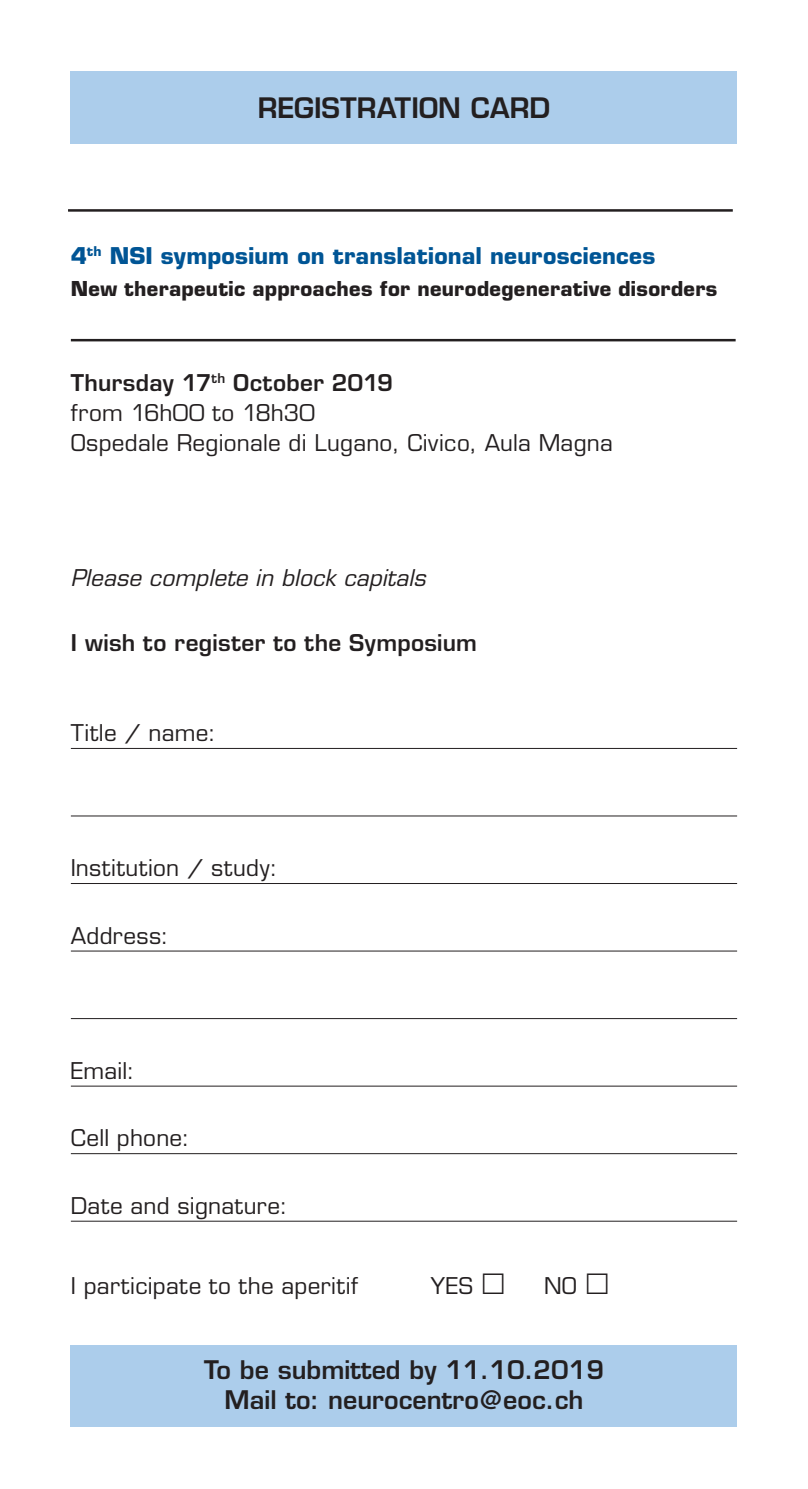
<style>
.page{position:relative;width:808px;height:1489px;background:#fff}
.page>*{position:absolute;margin:0;border:0;box-sizing:border-box;transform-origin:0 0}
.t1{font:600 27.5px "Eurostile LT Std";letter-spacing:-.005em;color:#231f20}
.t2{font:600 25px/30px "Eurostile LT Std";color:#231f20;text-align:center}
.t3{font:22.5px/30px "Eurostile LT Std";letter-spacing:.01em;color:#231f20}
.t4{font:700 22.5px "Eurostile LT Std";letter-spacing:.01em;color:#005595}
.t5{font:italic 22.5px "Eurostile LT Std";letter-spacing:.01em;color:#231f20}
.t6{font:600 22.5px "Eurostile LT Std";letter-spacing:.015em;color:#231f20}
.t7{font:22.5px "Eurostile LT Std";letter-spacing:.03em;color:#231f20}
.t8{font:700 20px "Eurostile LT Std";letter-spacing:.015em;color:#231f20}
.s1{font-weight:600}
</style>
<div class="page">
<hr style="left:68px;top:209px;width:665px;height:3px;background:#231f20">
<hr style="left:71px;top:339px;width:665px;height:2px;background:#231f20">
<hr style="left:71px;top:748px;width:666px;height:1px;background:#231f20">
<hr style="left:71px;top:815px;width:666px;height:1px;background:#231f20">
<hr style="left:71px;top:883px;width:666px;height:1px;background:#231f20">
<hr style="left:71px;top:950px;width:666px;height:1px;background:#231f20">
<hr style="left:71px;top:1018px;width:666px;height:1px;background:#231f20">
<hr style="left:71px;top:1085px;width:666px;height:1px;background:#231f20">
<hr style="left:71px;top:1153px;width:666px;height:1px;background:#231f20">
<hr style="left:71px;top:1220px;width:666px;height:1px;background:#231f20">
<div style="left:71px;top:1345px;width:666px;height:81px;background:#accdeb"></div>
<div style="left:71px;top:71px;width:666px;height:73px;background:#accdeb"></div>
<p class="t1" style="left:258px;top:90px;width:294px">REGISTRATION CARD</p>
<p class="t4" style="left:71px;top:241px;width:586px">4<sup>th</sup> NSI symposium on translational neurosciences</p>
<p class="t8" style="left:71px;top:276px;width:648px">New therapeutic approaches for neurodegenerative disorders</p>
<p class="t3" style="left:71px;top:368px;width:543px"><span class="s1">Thursday 17</span><sup>th</sup> <span class="s1">October 2019<br></span>from 16h00 to 18h30<br>Ospedale Regionale di Lugano, Civico, Aula Magna</p>
<p class="t5" style="left:71px;top:564px;width:356px">Please complete in block capitals</p>
<p class="t6" style="left:71px;top:628px;width:408px">I wish to register to the Symposium</p>
<p class="t3" style="left:71px;top:718px;width:146px">Title / name:</p>
<p class="t7" style="left:71px;top:854px;width:208px">Institution / study:</p>
<p class="t3" style="left:71px;top:920px;width:99px">Address:</p>
<p class="t3" style="left:71px;top:1055px;width:65px">Email:</p>
<p class="t3" style="left:71px;top:1123px;width:120px">Cell phone:</p>
<p class="t3" style="left:71px;top:1190px;width:218px">Date and signature:</p>
<p class="t3" style="left:71px;top:1270px;width:289px">I participate to the aperitif</p>
<p class="t3" style="left:431px;top:1270px;width:76px">YES ◻</p>
<p class="t3" style="left:544px;top:1270px;width:67px">NO ◻</p>
<p class="t2" style="left:204px;top:1354px;width:401px">To be submitted by 11.10.2019<br>Mail to: neurocentro@eoc.ch</p>
</div>
